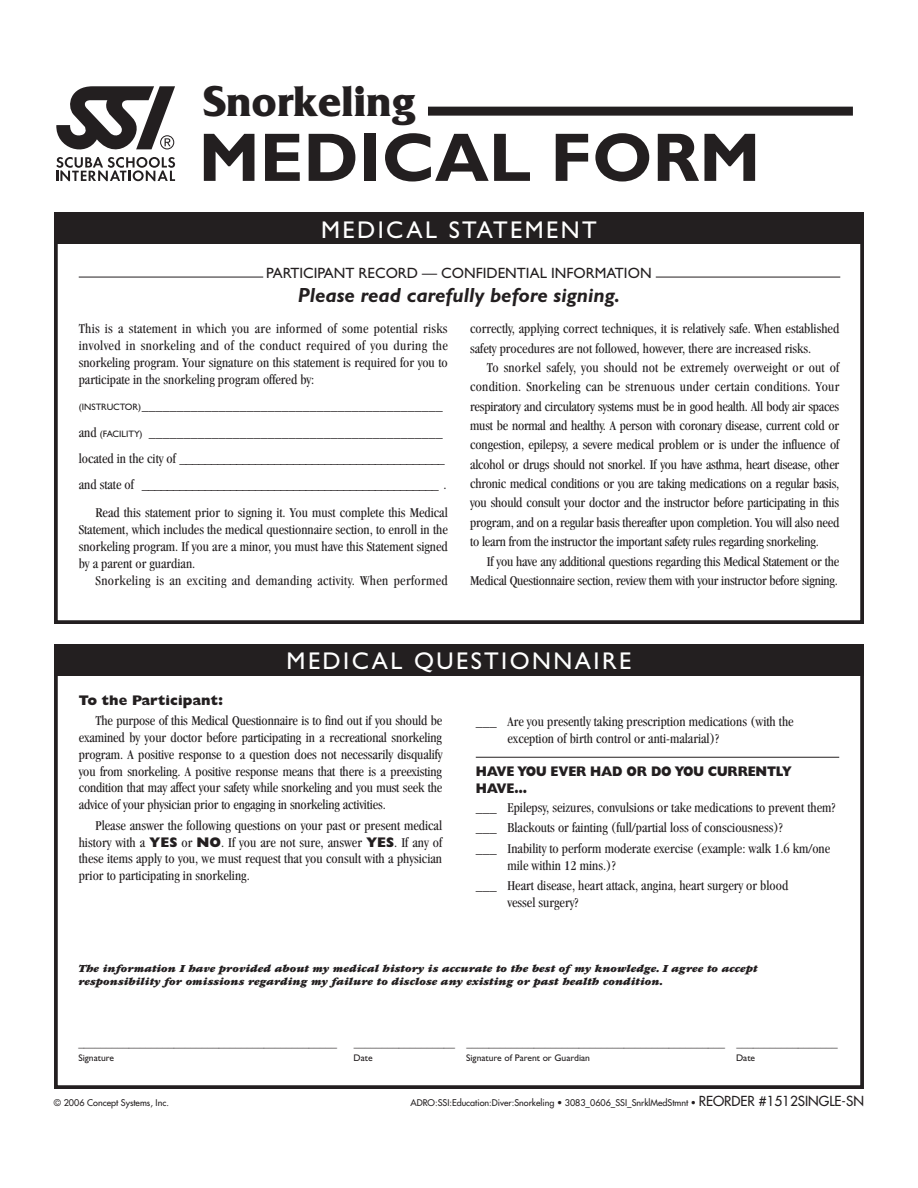
<style>
.page{position:relative;width:918px;height:1188px;background:#fff}
.page>*{position:absolute;margin:0;border:0;box-sizing:border-box;transform-origin:0 0}
.t1{font:700 69px "Gill Sans";color:#231f20}
.t2{font:700 45px "Friz Quadrata";color:#231f20}
.t3{font:24.3px "Gill Sans";letter-spacing:.1em;color:#fff}
.t4{font:italic 700 20.55px "Gill Sans";color:#231f20}
.t5{font:15px "Gill Sans";color:#231f20}
.t6{font:condensed 13.95px/16.8px "Garamond";color:#231f20}
.t7{font:condensed 13.95px "Garamond";letter-spacing:.025em;color:#231f20}
.t8{font:800 13.95px/16.8px "Gill Sans";letter-spacing:-.015em;color:#231f20;scale:.9 1}
.t9{font:italic 900 11.25px/13.5px "Garamond";color:#231f20}
.t10{font:11.25px "Gill Sans";color:#231f20}
.t11{font:9.6px "Gill Sans";color:#231f20}
.t12{font:9px "Futura";color:#231f20}
.s1{font-family:"Gill Sans";font-stretch:normal;font-size:9.3px}
.s2{font-family:"Gill Sans";font-weight:800;font-stretch:normal}
.s3{font-size:13.5px}
</style>
<div class="page">
<div style="left:54px;top:666px;width:810px;height:423px;border:4px solid #231f20"></div>
<div style="left:54px;top:644px;width:810px;height:32px;background:#231f20"></div>
<div style="left:54px;top:213px;width:810px;height:411px;border:4px solid #231f20"></div>
<hr style="left:79px;top:277px;width:184px;height:1px;background:#231f20">
<hr style="left:656px;top:277px;width:184px;height:1px;background:#231f20">
<div style="left:54px;top:213px;width:810px;height:31px;background:#231f20"></div>
<div style="left:428px;top:107px;width:425px;height:9px;background:#231f20"></div>
<svg style="left:56px;top:86px;width:119px;height:95px"></svg>
<hr style="left:476px;top:757px;width:363px;height:1px;background:#231f20">
<p class="t2" style="left:203px;top:76px;width:213px">Snorkeling</p>
<p class="t1" style="left:199px;top:117px;width:563px">MEDICAL FORM</p>
<p class="t3" style="left:321px;top:215px;width:277px">MEDICAL STATEMENT</p>
<p class="t5" style="left:266px;top:264px;width:387px">PARTICIPANT RECORD — CONFIDENTIAL INFORMATION</p>
<p class="t4" style="left:298px;top:283px;width:324px">Please read carefully before signing.</p>
<p class="t6" style="left:79px;top:320px;width:371px;text-align:justify">This is a statement in which you are informed of some potential risks involved in snorkeling and of the conduct required of you during the snorkeling program. Your signature on this statement is required for you to participate in the snorkeling program offered by:</p>
<p class="t6" style="left:79px;top:393px;width:369px;line-height:26.2px"><span class="s1">(INSTRUCTOR)</span>___________________________________________ and <span class="s1">(FACILITY)</span> __________________________________________ located in the city of __________________________________________ and state of _______________________________________________ .</p>
<p class="t6" style="left:96px;top:504px;width:354px">Read this statement prior to signing it. You must complete this Medical</p>
<p class="t6" style="left:79px;top:521px;width:371px">Statement, which includes the medical questionnaire section, to enroll in the</p>
<p class="t6" style="left:79px;top:538px;width:371px">snorkeling program. If you are a minor, you must have this Statement signed</p>
<p class="t6" style="left:79px;top:555px;width:118px">by a parent or guardian.</p>
<p class="t7" style="left:96px;top:573px;width:354px">Snorkeling is an exciting and demanding activity. When performed</p>
<p class="t6" style="left:470px;top:320px;width:371px">correctly, applying correct techniques, it is relatively safe. When established</p>
<p class="t6" style="left:470px;top:340px;width:343px">safety procedures are not followed, however, there are increased risks.</p>
<p class="t6" style="left:487px;top:359px;width:354px">To snorkel safely, you should not be extremely overweight or out of</p>
<p class="t6" style="left:470px;top:378px;width:371px">condition. Snorkeling can be strenuous under certain conditions. Your</p>
<p class="t6" style="left:470px;top:398px;width:371px">respiratory and circulatory systems must be in good health. All body air spaces</p>
<p class="t6" style="left:470px;top:417px;width:371px">must be normal and healthy. A person with coronary disease, current cold or</p>
<p class="t6" style="left:470px;top:436px;width:371px">congestion, epilepsy, a severe medical problem or is under the influence of</p>
<p class="t6" style="left:470px;top:456px;width:371px">alcohol or drugs should not snorkel. If you have asthma, heart disease, other</p>
<p class="t6" style="left:470px;top:475px;width:371px">chronic medical conditions or you are taking medications on a regular basis,</p>
<p class="t6" style="left:470px;top:495px;width:371px">you should consult your doctor and the instructor before participating in this</p>
<p class="t6" style="left:470px;top:514px;width:371px">program, and on a regular basis thereafter upon completion. You will also need</p>
<p class="t6" style="left:470px;top:533px;width:350px">to learn from the instructor the important safety rules regarding snorkeling.</p>
<p class="t6" style="left:487px;top:553px;width:354px">If you have any additional questions regarding this Medical Statement or the</p>
<p class="t6" style="left:470px;top:572px;width:369px">Medical Questionnaire section, review them with your instructor before signing.</p>
<p class="t3" style="left:287px;top:647px;width:346px">MEDICAL QUESTIONNAIRE</p>
<p class="t6" style="left:95px;top:690px;width:348px;line-height:20.5px;text-indent:-17px"><span class="s2">To the Participant:<br></span>The purpose of this Medical Questionnaire is to find out if you should be</p>
<p class="t6" style="left:79px;top:729px;width:365px;text-align:justify">examined by your doctor before participating in a recreational snorkeling program. A positive response to a question does not necessarily disqualify you from snorkeling. A positive response means that there is a preexisting condition that may affect your safety while snorkeling and you must seek the advice of your physician prior to engaging in snorkeling activities.</p>
<p class="t6" style="left:79px;top:817px;width:365px;text-align:justify;text-indent:17px">Please answer the following questions on your past or present medical history with a <span class="s2">YES</span> or <span class="s2">NO</span>. If you are not sure, answer <span class="s2">YES</span>. If any of these items apply to you, we must request that you consult with a physician prior to participating in snorkeling.</p>
<p class="t6" style="left:508px;top:713px;width:288px;text-indent:-32px">___ Are you presently taking prescription medications (with the exception of birth control or anti-malarial)?</p>
<p class="t8" style="left:476px;top:763px;width:353px">HAVE YOU EVER HAD OR DO YOU CURRENTLY<br>HAVE…</p>
<p class="t6" style="left:476px;top:797px;width:361px;line-height:20.5px">___ Epilepsy, seizures, convulsions or take medications to prevent them? ___ Blackouts or fainting (full/partial loss of consciousness)?<br>___ Inability to perform moderate exercise (example: walk 1.6 km/one</p>
<p class="t6" style="left:476px;top:855px;width:314px;line-height:20.5px;text-indent:32px">mile within 12 mins.)?<br>___ Heart disease, heart attack, angina, heart surgery or blood</p>
<p class="t6" style="left:508px;top:894px;width:72px">vessel surgery?</p>
<p class="t9" style="left:78px;top:961px;width:681px">The information I have provided about my medical history is accurate to the best of my knowledge. I agree to accept responsibility for omissions regarding my failure to disclose any existing or past health condition.</p>
<p class="t10" style="left:78px;top:1037px;width:260px">______________________________________________</p>
<p class="t10" style="left:354px;top:1037px;width:485px">__________________ ______________________________________________ __________________</p>
<p class="t11" style="left:78px;top:1052px;width:37px">Signature</p>
<p class="t11" style="left:354px;top:1052px;width:21px">Date</p>
<p class="t11" style="left:466px;top:1052px;width:125px">Signature of Parent or Guardian</p>
<p class="t11" style="left:736px;top:1052px;width:21px">Date</p>
<p class="t12" style="left:54px;top:1096px;width:116px">© 2006 Concept Systems, Inc.</p>
<p class="t12" style="left:410px;top:1096px;width:455px">ADRO:SSI:Education:Diver:Snorkeling • 3083_0606_SSI_SnrklMedStmnt • <span class="s3">REORDER #1512SINGLE-SN</span></p>
</div>
